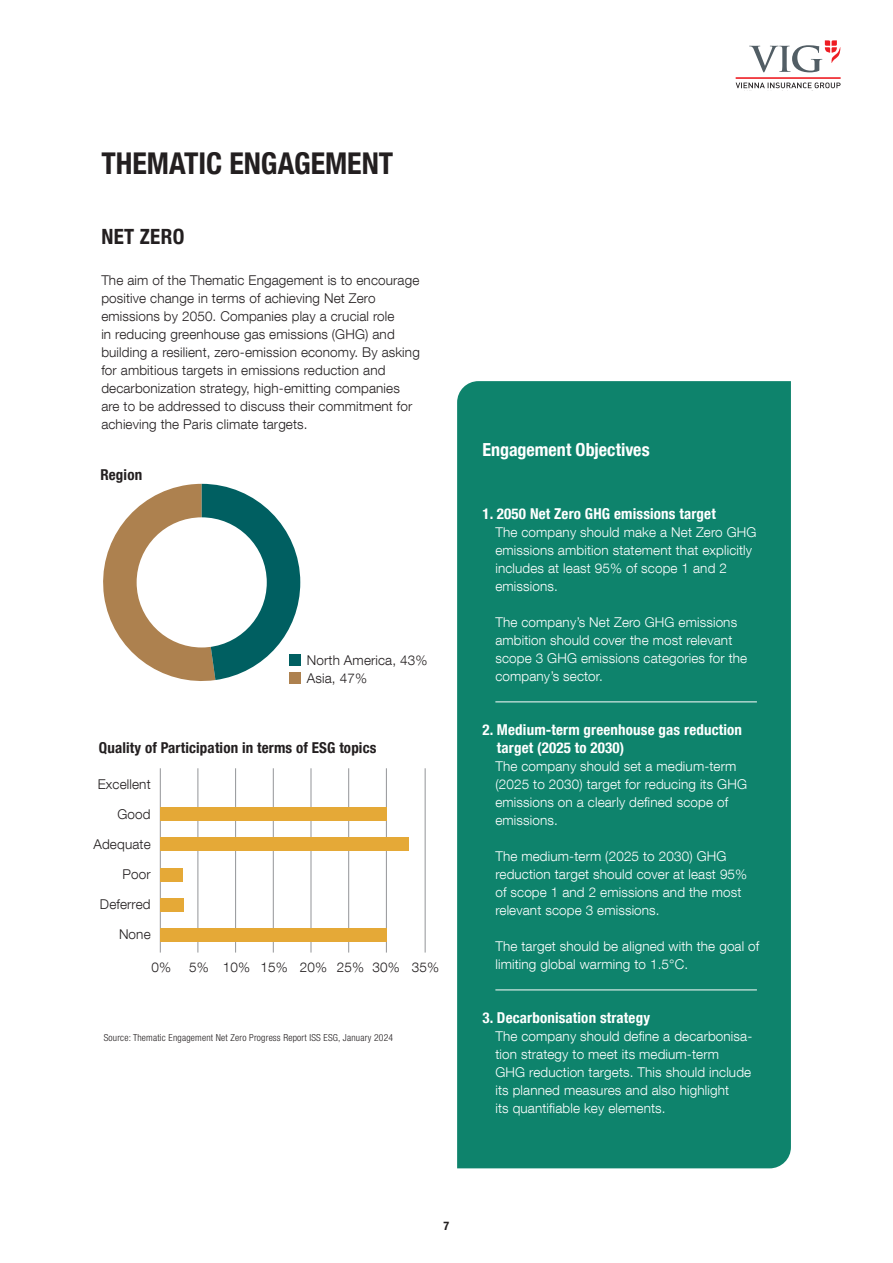
<style>
.page{position:relative;width:893px;height:1263px;background:#fff}
.page>*{position:absolute;margin:0;border:0;box-sizing:border-box;transform-origin:0 0}
.t1{font:700 condensed 30px "Helvetica Neue LT Com";color:#231f20}
.t2{font:700 condensed 21px "Helvetica Neue LT Com";letter-spacing:.015em;color:#231f20}
.t3{font:700 condensed 18px "Helvetica Neue LT Com";color:#fff}
.t4{font:700 condensed 15px/18px "Helvetica Neue LT Com";letter-spacing:.01em;color:#fff}
.t5{font:700 condensed 15px "Helvetica Neue LT Com";letter-spacing:.01em;color:#231f20}
.t6{font:300 13.5px/18px "Helvetica Neue LT Com";letter-spacing:.01em;color:#fff}
.t7{font:300 13.5px/18px "Helvetica Neue LT Com";letter-spacing:.01em;color:#231f20}
.t8{font:700 condensed 12px "Helvetica Neue LT Com";color:#231f20}
.t9{font:300 condensed 9.6px "Helvetica Neue LT Com";letter-spacing:.02em;color:#231f20}
</style>
<div class="page">
<div style="left:457px;top:381px;width:334px;height:787px;background:#0e836c"></div>
<hr style="left:495px;top:702px;width:262px;height:1px;background:#fff">
<hr style="left:495px;top:990px;width:262px;height:1px;background:#fff">
<svg style="left:103px;top:484px;width:197px;height:197px"></svg>
<div style="left:137px;top:517px;width:130px;height:130px;background:#fff;border-radius:50%"></div>
<div style="left:289px;top:654px;width:12px;height:12px;background:#005f61"></div>
<div style="left:289px;top:672px;width:12px;height:12px;background:#ad814f"></div>
<hr style="left:160px;top:768px;width:1px;height:184px;background:#939598">
<hr style="left:198px;top:768px;width:1px;height:184px;background:#939598">
<hr style="left:235px;top:768px;width:1px;height:184px;background:#939598">
<hr style="left:273px;top:768px;width:1px;height:184px;background:#939598">
<hr style="left:311px;top:768px;width:1px;height:184px;background:#939598">
<hr style="left:348px;top:768px;width:1px;height:184px;background:#939598">
<hr style="left:386px;top:768px;width:1px;height:184px;background:#939598">
<hr style="left:425px;top:768px;width:1px;height:184px;background:#939598">
<div style="left:160px;top:898px;width:23px;height:13px;background:#e5a937"></div>
<div style="left:160px;top:807px;width:227px;height:13px;background:#e5a937"></div>
<div style="left:160px;top:837px;width:249px;height:14px;background:#e5a937"></div>
<div style="left:160px;top:868px;width:23px;height:13px;background:#e5a937"></div>
<div style="left:160px;top:929px;width:227px;height:13px;background:#e5a937"></div>
<hr style="left:736px;top:77px;width:105px;height:2px;background:#ee1d23">
<svg style="left:736px;top:83px;width:105px;height:5px"></svg>
<svg style="left:749px;top:40px;width:91px;height:32px"></svg>
<h1 class="t1" style="left:101px;top:145px;width:294px">THEMATIC ENGAGEMENT</h1>
<h2 class="t2" style="left:101px;top:224px;width:85px">NET ZERO</h2>
<p class="t7" style="left:101px;top:271px;width:320px">The aim of the Thematic Engagement is to encourage positive change in terms of achieving Net Zero emissions by 2050. Companies play a crucial role<br>in reducing greenhouse gas emissions (GHG) and building a resilient, zero-emission economy. By asking for ambitious targets in emissions reduction and decarbonization strategy, high-emitting companies are to be addressed to discuss their commitment for achieving the Paris climate targets.</p>
<p class="t5" style="left:100px;top:466px;width:43px">Region</p>
<p class="t7" style="left:307px;top:651px;width:122px">North America, 43%<br>Asia, 47%</p>
<p class="t5" style="left:99px;top:738px;width:279px">Quality of Participation in terms of ESG topics</p>
<p class="t7" style="left:98px;top:775px;width:54px">Excellent</p>
<p class="t7" style="left:117px;top:805px;width:35px">Good</p>
<p class="t7" style="left:93px;top:835px;width:59px">Adequate</p>
<p class="t7" style="left:122px;top:865px;width:30px">Poor</p>
<p class="t7" style="left:100px;top:895px;width:52px">Deferred</p>
<p class="t7" style="left:119px;top:925px;width:33px">None</p>
<p class="t7" style="left:152px;top:958px;width:21px">0%</p>
<p class="t7" style="left:189px;top:958px;width:251px">5% 10% 15% 20% 25% 30% 35%</p>
<p class="t9" style="left:104px;top:1032px;width:291px">Source: Thematic Engagement Net Zero Progress Report ISS ESG, January 2024</p>
<h3 class="t3" style="left:483px;top:439px;width:169px">Engagement Objectives</h3>
<p class="t4" style="left:483px;top:505px;width:235px">1. 2050 Net Zero GHG emissions target</p>
<p class="t6" style="left:495px;top:523px;width:263px">The company should make a Net Zero GHG emissions ambition statement that explicitly includes at least 95% of scope 1 and 2 emissions.</p>
<p class="t6" style="left:495px;top:613px;width:253px">The company’s Net Zero GHG emissions ambition should cover the most relevant scope 3 GHG emissions categories for the company’s sector.</p>
<p class="t4" style="left:497px;top:721px;width:247px;text-indent:-14px">2. Medium-term greenhouse gas reduction target (2025 to 2030)</p>
<p class="t6" style="left:495px;top:757px;width:253px">The company should set a medium-term (2025 to 2030) target for reducing its GHG emissions on a clearly defined scope of emissions.</p>
<p class="t6" style="left:495px;top:847px;width:253px">The medium-term (2025 to 2030) GHG reduction target should cover at least 95% of scope 1 and 2 emissions and the most relevant scope 3 emissions.</p>
<p class="t6" style="left:495px;top:937px;width:266px">The target should be aligned with the goal of limiting global warming to 1.5°C.</p>
<p class="t4" style="left:483px;top:1009px;width:169px">3. Decarbonisation strategy</p>
<p class="t6" style="left:495px;top:1027px;width:257px">The company should define a decarbonisa&shy;tion strategy to meet its medium-term GHG reduction targets. This should include its planned measures and also highlight<br>its quantifiable key elements.</p>
<p class="t8" style="left:444px;top:1218px;width:7px">7</p>
</div>
